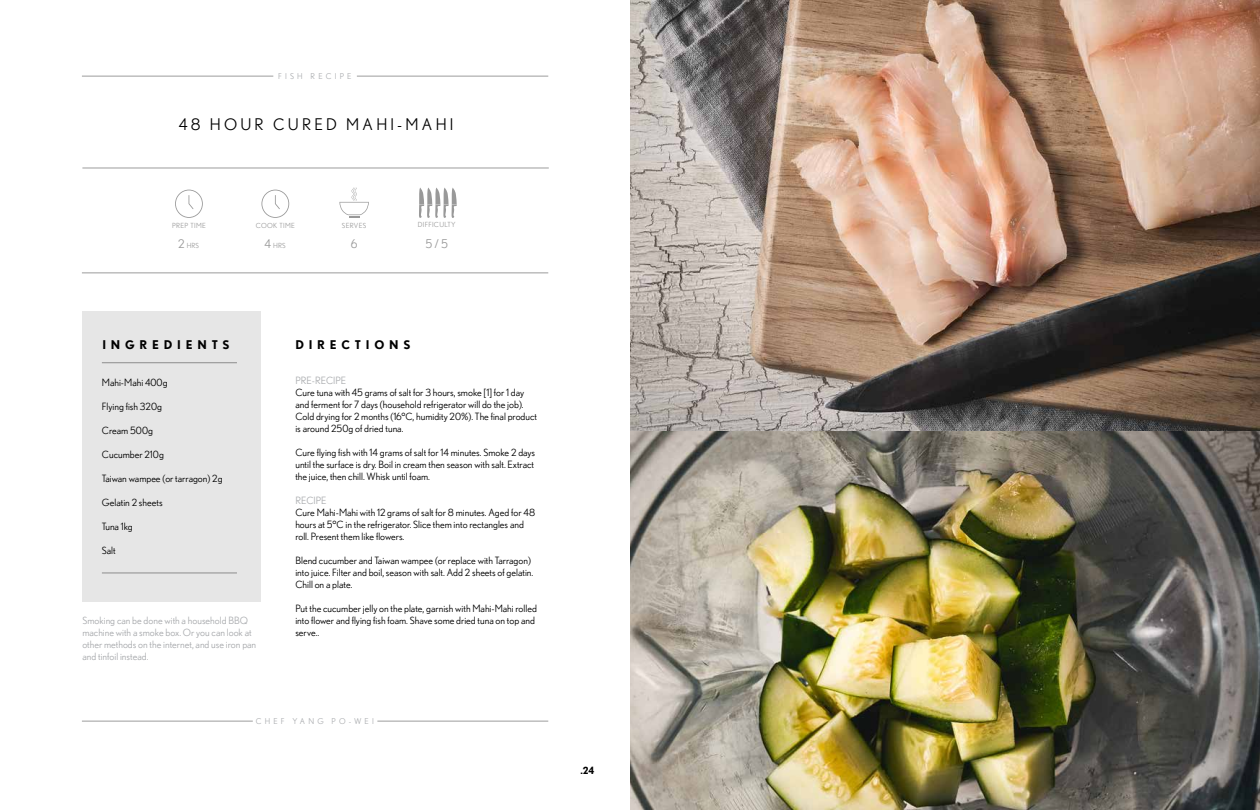
<style>
.page{position:relative;width:1260px;height:810px;background:#fff}
.page>*{position:absolute;margin:0;border:0;box-sizing:border-box;transform-origin:0 0}
.t1{font:16px "Nobel";letter-spacing:.2em;color:#000}
.t2{font:700 12px "Nobel";letter-spacing:.4em;color:#000}
.t3{font:12px "Nobel";color:#999}
.t4{font:10px/12px "Nobel";color:#000}
.t5{font:10px/12px "Nobel";color:#a9abae}
.t6{font:700 10px "Nobel";color:#000}
.t7{font:8px "Nobel";letter-spacing:.4em;color:#a9abae}
.t8{font:7px "Nobel";letter-spacing:.05em;color:#999}
.s1{font-size:12px}
</style>
<div class="page">
<hr style="left:82px;top:76px;width:191px;height:1px;background:#000">
<hr style="left:357px;top:76px;width:191px;height:1px;background:#000">
<hr style="left:82px;top:273px;width:466px;height:1px;background:#000">
<svg style="left:175px;top:190px;width:28px;height:28px"></svg>
<svg style="left:339px;top:188px;width:30px;height:30px"></svg>
<svg style="left:261px;top:190px;width:28px;height:28px"></svg>
<hr style="left:82px;top:721px;width:171px;height:1px;background:#000">
<hr style="left:377px;top:721px;width:171px;height:1px;background:#000">
<div style="left:82px;top:311px;width:179px;height:291px;background:#e6e6e6"></div>
<hr style="left:102px;top:362px;width:135px;height:1px;background:#000">
<hr style="left:102px;top:573px;width:135px;height:1px;background:#000">
<hr style="left:82px;top:168px;width:467px;height:1px;background:#000">
<svg style="left:419px;top:188px;width:38px;height:30px"></svg>
<img style="left:630px;top:0;width:630px;height:810px">
<p class="t7" style="left:278px;top:72px;width:75px">FISH RECIPE</p>
<h1 class="t1" style="left:179px;top:115px;width:276px">48 HOUR CURED MAHI-MAHI</h1>
<p class="t8" style="left:172px;top:221px;width:35px">PREP TIME</p>
<p class="t8" style="left:178px;top:242px;width:23px"><span class="s1">2</span> HRS</p>
<p class="t8" style="left:256px;top:221px;width:40px">COOK TIME</p>
<p class="t8" style="left:264px;top:242px;width:23px"><span class="s1">4</span> HRS</p>
<p class="t8" style="left:342px;top:221px;width:26px">SERVES</p>
<p class="t3" style="left:351px;top:237px;width:8px">6</p>
<p class="t8" style="left:418px;top:221px;width:39px">DIFFICULTY</p>
<p class="t3" style="left:425px;top:237px;width:24px">5 / 5</p>
<p class="t2" style="left:102px;top:337px;width:129px">INGREDIENTS</p>
<p class="t2" style="left:295px;top:337px;width:117px">DIRECTIONS</p>
<p class="t5" style="left:295px;top:374px;width:52px">PRE-RECIPE</p>
<p class="t4" style="left:295px;top:386px;width:243px">Cure tuna with 45 grams of salt for 3 hours, smoke [1] for 1 day and ferment for 7 days (household refrigerator will do the job).<br>Cold drying for 2 months (16°C, humidity 20%). The final product is around 250g of dried tuna.</p>
<p class="t4" style="left:295px;top:446px;width:241px;text-align:justify">Cure flying fish with 14 grams of salt for 14 minutes. Smoke 2 days until the surface is dry. Boil in cream then season with salt. Extract the juice, then chill. Whisk until foam.</p>
<p class="t5" style="left:295px;top:494px;width:33px">RECIPE</p>
<p class="t4" style="left:295px;top:506px;width:241px">Cure Mahi-Mahi with 12 grams of salt for 8 minutes. Aged for 48 hours at 5°C in the refrigerator. Slice them into rectangles and roll. Present them like flowers.</p>
<p class="t4" style="left:295px;top:554px;width:239px">Blend cucumber and Taiwan wampee (or replace with Tarragon) into juice. Filter and boil, season with salt. Add 2 sheets of gelatin.<br>Chill on a plate.</p>
<p class="t4" style="left:295px;top:602px;width:243px">Put the cucumber jelly on the plate, garnish with Mahi-Mahi rolled into flower and flying fish foam. Shave some dried tuna on top and serve..</p>
<p class="t4" style="left:102px;top:376px;width:67px">Mahi-Mahi 400g</p>
<p class="t4" style="left:102px;top:400px;width:62px">Flying fish 320g</p>
<p class="t4" style="left:102px;top:424px;width:53px">Cream 500g</p>
<p class="t4" style="left:102px;top:448px;width:64px">Cucumber 210g</p>
<p class="t4" style="left:102px;top:472px;width:122px">Taiwan wampee (or tarragon) 2g</p>
<p class="t4" style="left:102px;top:496px;width:62px">Gelatin 2 sheets</p>
<p class="t4" style="left:102px;top:520px;width:32px">Tuna 1kg</p>
<p class="t4" style="left:102px;top:544px;width:15px">Salt</p>
<p class="t5" style="left:82px;top:614px;width:175px">Smoking can be done with a household BBQ machine with a smoke box. Or you can look at other methods on the internet, and use iron pan and tinfoil instead.</p>
<p class="t7" style="left:256px;top:717px;width:120px">CHEF YANG PO-WEI</p>
<p class="t6" style="left:580px;top:764px;width:15px">.24</p>
</div>
